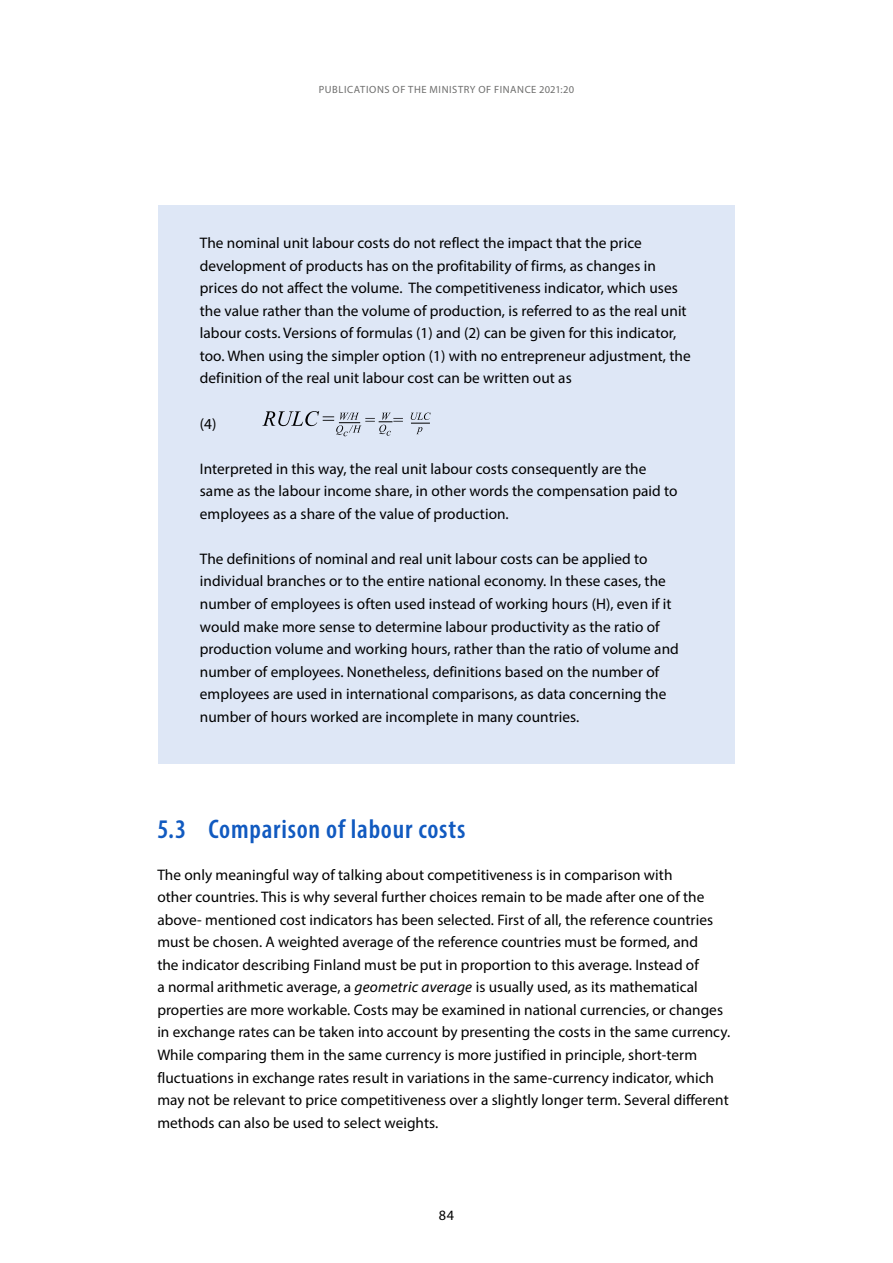
<style>
.page{position:relative;width:893px;height:1263px;background:#fff}
.page>*{position:absolute;margin:0;border:0;box-sizing:border-box;transform-origin:0 0}
.Otsikko_2{font:600 condensed 27px "Myriad Pro";letter-spacing:.03em;color:#115ac0}
.Laatikkoteksti{font:15.3px/22.5px "Myriad Pro";letter-spacing:.005em;color:#000}
._01_Leipä{font:15.3px/22.5px "Myriad Pro";letter-spacing:.005em;color:#000}
.t1{font:14.25px "Myriad Pro";color:#000}
.t2{font:10.5px "Myriad Pro";letter-spacing:.04em;color:#6e6e6d}
.s1{font-style:italic}
</style>
<div class="page">
<div style="left:158px;top:205px;width:577px;height:220px;background:#dee7f6"></div>
<div style="left:158px;top:396px;width:577px;height:75px;background:#dee7f6"></div>
<div style="left:158px;top:441px;width:577px;height:120px;background:#dee7f6"></div>
<div style="left:158px;top:531px;width:577px;height:233px;background:#dee7f6"></div>
<svg style="left:262px;top:411px;width:169px;height:25px"></svg>
<p class="t2" style="left:319px;top:83px;width:8px">Publicati</p>
<p class="t2" style="left:369px;top:83px;width:47px">ons of the</p>
<p class="t2" style="left:430px;top:83px;width:11px">Ministr</p>
<p class="t2" style="left:470px;top:83px;width:31px">y of Finance</p>
<p class="t2" style="left:539px;top:83px;width:37px">2021:20</p>
<p class="Laatikkoteksti" style="left:200px;top:231px;width:492px">The nominal unit labour costs do not reflect the impact that the price development of products has on the profitability of firms, as changes in prices do not affect the volume. The competitiveness indicator, which uses the value rather than the volume of production, is referred to as the real unit labour costs. Versions of formulas (1) and (2) can be given for this indicator, too. When using the simpler option (1) with no entrepreneur adjustment, the definition of the real unit labour cost can be written out as</p>
<p class="Laatikkoteksti" style="left:200px;top:412px;width:18px">(4)</p>
<p class="Laatikkoteksti" style="left:200px;top:457px;width:479px">Interpreted in this way, the real unit labour costs consequently are the same as the labour income share, in other words the compensation paid to employees as a share of the value of production.</p>
<p class="Laatikkoteksti" style="left:200px;top:547px;width:480px">The definitions of nominal and real unit labour costs can be applied to individual branches or to the entire national economy. In these cases, the number of employees is often used instead of working hours (H), even if it would make more sense to determine labour productivity as the ratio of production volume and working hours, rather than the ratio of volume and number of employees. Nonetheless, definitions based on the number of employees are used in international comparisons, as data concerning the number of hours worked are incomplete in many countries.</p>
<h2 class="Otsikko_2" style="left:157px;top:813px;width:310px">5.3 Comparison of labour costs</h2>
<p class="_01_Leipä" style="left:157px;top:863px;width:574px">The only meaningful way of talking about competitiveness is in comparison with<br>other countries. This is why several further choices remain to be made after one of the above- mentioned cost indicators has been selected. First of all, the reference countries must be chosen. A weighted average of the reference countries must be formed, and<br>the indicator describing Finland must be put in proportion to this average. Instead of<br>a normal arithmetic average, a <span class="s1">geometric average</span> is usually used, as its mathematical properties are more workable. Costs may be examined in national currencies, or changes in exchange rates can be taken into account by presenting the costs in the same currency.<br>While comparing them in the same currency is more justified in principle, short-term fluctuations in exchange rates result in variations in the same-currency indicator, which may not be relevant to price competitiveness over a slightly longer term. Several different methods can also be used to select weights.</p>
<p class="t1" style="left:439px;top:1206px;width:17px">84</p>
</div>
